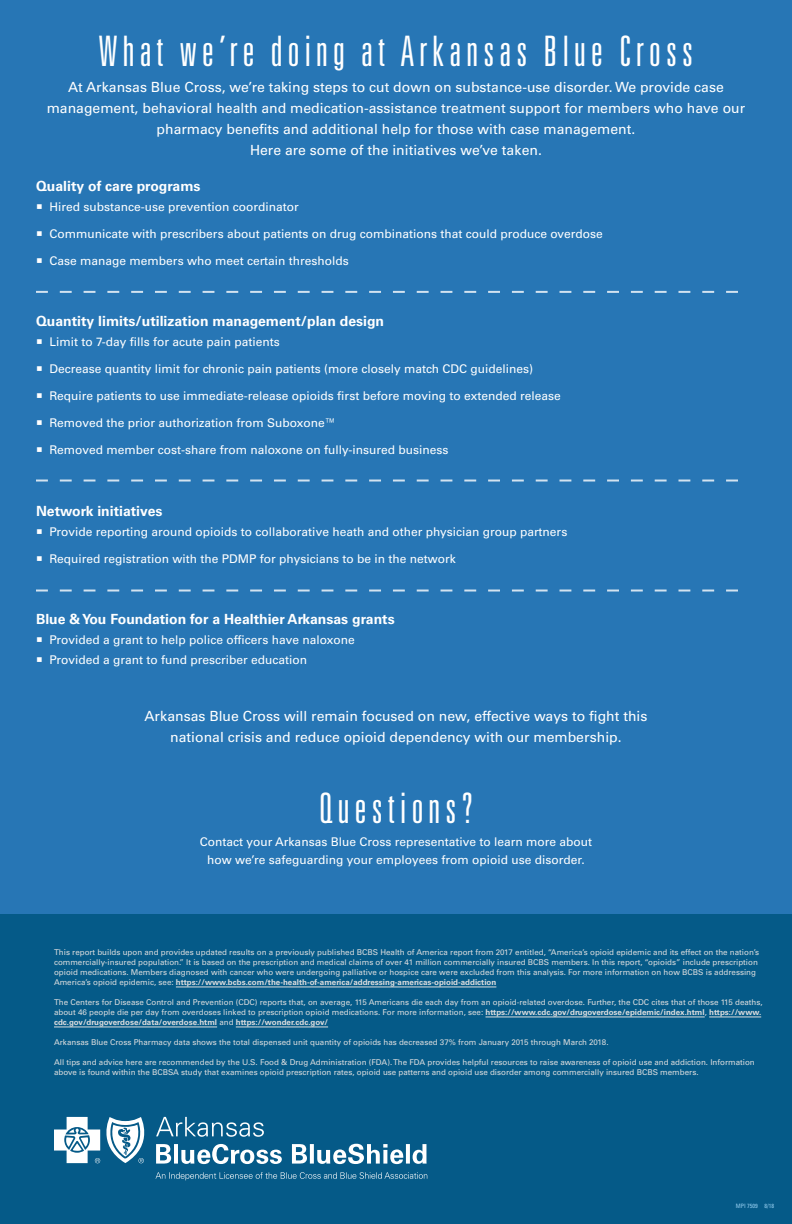
<style>
.page{position:relative;width:792px;height:1224px;background:#fff}
.page>*{position:absolute;margin:0;border:0;box-sizing:border-box;transform-origin:0 0}
.Heading_2{font:300 ultra-condensed 42px "Univers LT Std";letter-spacing:.125em;color:#fff}
.t1{font:14px/21px "Univers LT Std";color:#fff;text-align:center}
.Heading_3_alt{font:700 14px "Univers LT Std";color:#fff}
.t2{font:12px/18px "Univers LT Std";color:#fff;text-align:center}
.t3{font:8px/10px "Univers LT Std";color:#dcddde}
.t4{font:condensed 6px "Univers LT Std";color:#96cff1}
.s1{font-weight:700}
</style>
<div class="page">
<div style="left:0;top:0;width:792px;height:1045px;background:#2776b5"></div>
<div style="left:0;top:914px;width:792px;height:310px;background:#055a88"></div>
<hr style="left:176px;top:986px;width:320px;height:1px;background:#dcddde">
<hr style="left:486px;top:1016px;width:219px;height:1px;background:#dcddde">
<hr style="left:709px;top:1016px;width:52px;height:1px;background:#dcddde">
<hr style="left:54px;top:1026px;width:163px;height:1px;background:#dcddde">
<hr style="left:236px;top:1026px;width:92px;height:1px;background:#dcddde">
<svg style="left:54px;top:1117px;width:373px;height:47px"></svg>
<svg style="left:156px;top:1172px;width:271px;height:8px"></svg>
<svg style="left:36px;top:291px;width:702px;height:2px"></svg>
<svg style="left:36px;top:480px;width:702px;height:2px"></svg>
<svg style="left:36px;top:590px;width:702px;height:2px"></svg>
<h2 class="Heading_2" style="left:99px;top:30px;width:596px">What we’re doing at Arkansas Blue Cross</h2>
<p class="t1" style="left:47px;top:76px;width:700px">At Arkansas Blue Cross, we’re taking steps to cut down on substance-use disorder. We provide case management, behavioral health and medication-assistance treatment support for members who have our pharmacy benefits and additional help for those with case management.<br>Here are some of the initiatives we’ve taken.</p>
<p class="Heading_3_alt" style="left:36px;top:178px;width:166px">Quality of care programs</p>
<p class="t2" style="left:50px;top:198px;width:251px">Hired substance-use prevention coordinator</p>
<p class="t2" style="left:50px;top:225px;width:555px">Communicate with prescribers about patients on drug combinations that could produce overdose</p>
<p class="t2" style="left:50px;top:252px;width:301px">Case manage members who meet certain thresholds</p>
<p class="Heading_3_alt" style="left:36px;top:313px;width:350px">Quantity limits/utilization management/plan design</p>
<p class="t2" style="left:50px;top:333px;width:232px">Limit to 7-day fills for acute pain patients</p>
<p class="t2" style="left:50px;top:360px;width:485px">Decrease quantity limit for chronic pain patients (more closely match CDC guidelines)</p>
<p class="t2" style="left:50px;top:387px;width:513px">Require patients to use immediate-release opioids first before moving to extended release</p>
<p class="t2" style="left:50px;top:414px;width:289px">Removed the prior authorization from Suboxone™</p>
<p class="t2" style="left:50px;top:441px;width:400px">Removed member cost-share from naloxone on fully-insured business</p>
<p class="Heading_3_alt" style="left:36px;top:502px;width:128px">Network initiatives</p>
<p class="t2" style="left:50px;top:523px;width:519px">Provide reporting around opioids to collaborative heath and other physician group partners</p>
<p class="t2" style="left:50px;top:550px;width:408px">Required registration with the PDMP for physicians to be in the network</p>
<p class="Heading_3_alt" style="left:36px;top:611px;width:360px">Blue &amp; You Foundation for a Healthier Arkansas grants</p>
<p class="t2" style="left:50px;top:631px;width:307px">Provided a grant to help police officers have naloxone</p>
<p class="t2" style="left:50px;top:651px;width:259px">Provided a grant to fund prescriber education</p>
<p class="t1" style="left:145px;top:706px;width:504px">Arkansas Blue Cross will remain focused on new, effective ways to fight this national crisis and reduce opioid dependency with our membership.</p>
<h2 class="Heading_2" style="left:319px;top:786px;width:156px">Questions?</h2>
<p class="t2" style="left:200px;top:832px;width:394px">Contact your Arkansas Blue Cross representative to learn more about how we’re safeguarding your employees from opioid use disorder.</p>
<p class="t3" style="left:54px;top:947px;width:707px">This report builds upon and provides updated results on a previously published BCBS Health of America report from 2017 entitled, “America’s opioid epidemic and its effect on the nation’s commercially-insured population.” It is based on the prescription and medical claims of over 41 million commercially insured BCBS members. In this report, “opioids” include prescription opioid medications. Members diagnosed with cancer who were undergoing palliative or hospice care were excluded from this analysis. For more information on how BCBS is addressing America’s opioid epidemic, see: <span class="s1">https://www.bcbs.com/the-health-of-america/addressing-americas-opioid-addiction</span></p>
<p class="t3" style="left:54px;top:997px;width:710px">The Centers for Disease Control and Prevention (CDC) reports that, on average, 115 Americans die each day from an opioid-related overdose. Further, the CDC cites that of those 115 deaths, about 46 people die per day from overdoses linked to prescription opioid medications. For more information, see: <span class="s1">https://www.cdc.gov/drugoverdose/epidemic/index.html</span>, <span class="s1">https://www. cdc.gov/drugoverdose/data/overdose.html</span> and <span class="s1">https://wonder.cdc.gov/</span></p>
<p class="t3" style="left:54px;top:1037px;width:556px">Arkansas Blue Cross Pharmacy data shows the total dispensed unit quantity of opioids has decreased 37% from January 2015 through March 2018.</p>
<p class="t3" style="left:54px;top:1057px;width:702px">All tips and advice here are recommended by the U.S. Food &amp; Drug Administration (FDA). The FDA provides helpful resources to raise awareness of opioid use and addiction. Information above is found within the BCBSA study that examines opioid prescription rates, opioid use patterns and opioid use disorder among commercially insured BCBS members.</p>
<p class="t4" style="left:736px;top:1202px;width:40px">MPI 7509 8/18</p>
</div>
